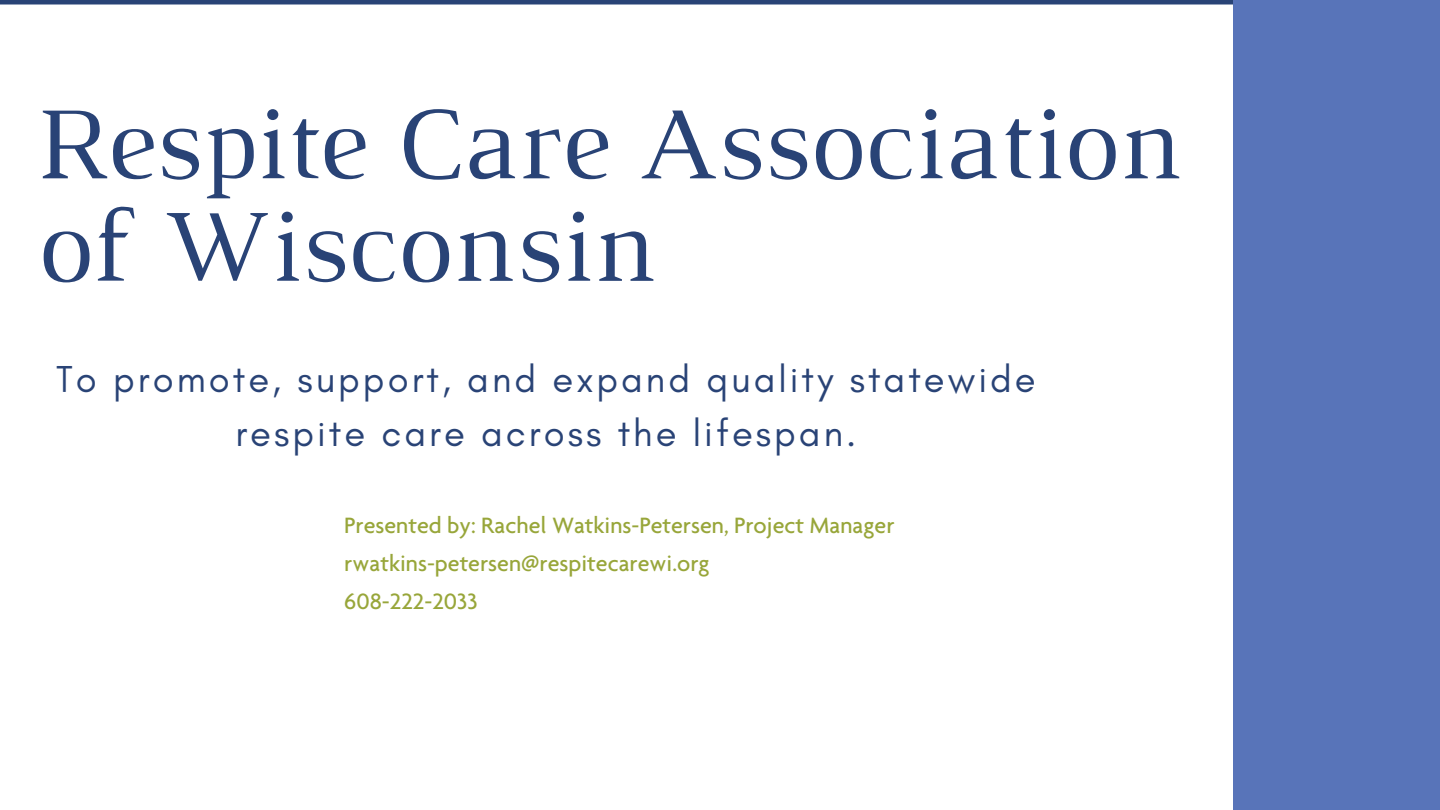
<style>
.page{position:relative;width:1440px;height:810px;background:#fff}
.page>*{position:absolute;margin:0;border:0;box-sizing:border-box;transform-origin:0 0}
.t1{font:106px/102.5px "Luthier";color:#294376}
.t2{font:38.1px/53.2px "Glacial Indifference";letter-spacing:.08em;color:#294376;text-align:center}
.t3{font:500 24px "Agenda";color:#98a63a}
</style>
<div class="page">
<hr style="left:0;top:0;width:1440px;height:4px;background:#294376">
<div style="left:1233px;top:0;width:207px;height:810px;background:#5874b9"></div>
<p class="t1" style="left:37px;top:100px;width:1146px">Respite Care Association of Wisconsin</p>
<p class="t2" style="left:56px;top:352px;width:981px">To promote, support, and expand quality statewide respite care across the lifespan.</p>
<p class="t3" style="left:344px;top:515px;width:552px">Presented by: Rachel Watkins-Petersen, Project Manager</p>
<p class="t3" style="left:344px;top:554px;width:367px">rwatkins-petersen@respitecarewi.org</p>
<p class="t3" style="left:344px;top:592px;width:135px">608-222-2033</p>
</div>
